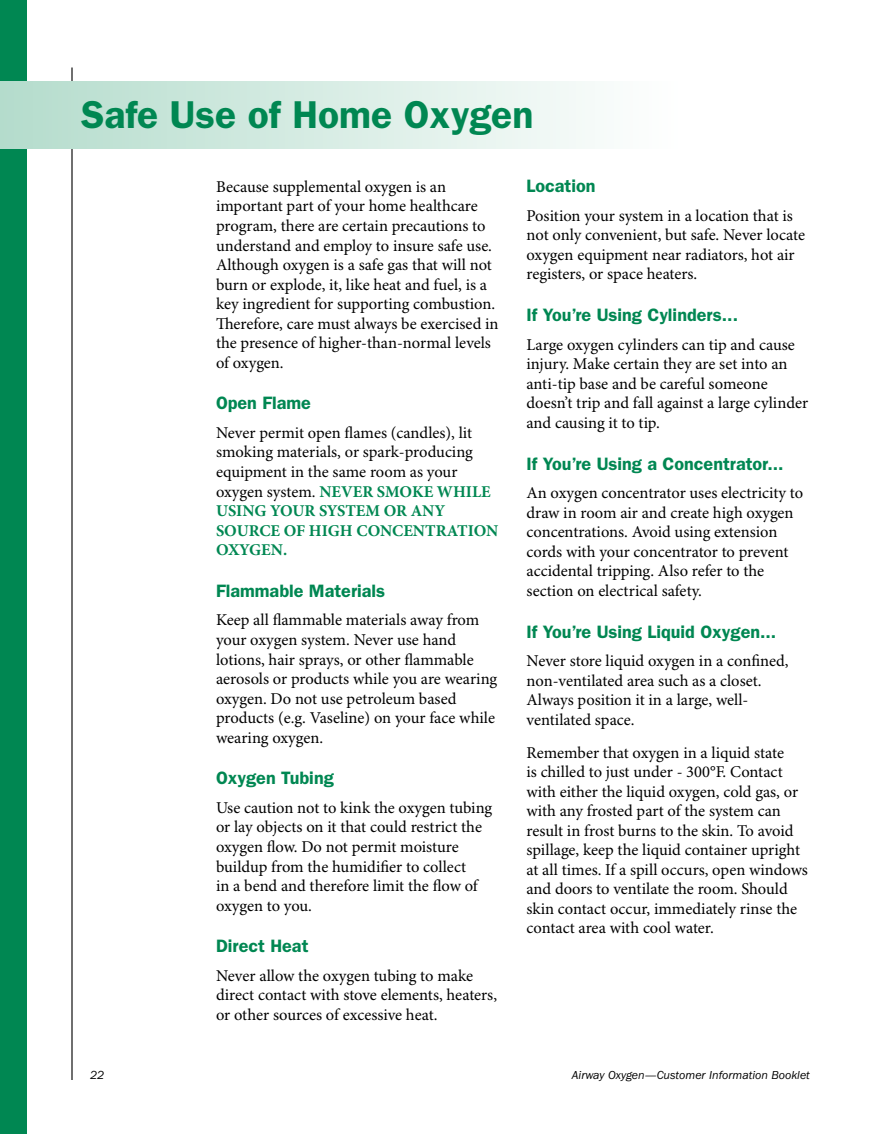
<style>
.page{position:relative;width:891px;height:1134px;background:#fff}
.page>*{position:absolute;margin:0;border:0;box-sizing:border-box;transform-origin:0 0}
.t1{font:600 39px "ITC Franklin Gothic Std";color:#008752}
.t2{font:600 18px "ITC Franklin Gothic Std";color:#008752}
.t3{font:16.5px/19.5px "Minion Pro";color:#000}
.t4{font:italic 12px "ITC Franklin Gothic Std";color:#000}
.s1{font-weight:700;color:#008752}
</style>
<div class="page">
<hr style="left:71px;top:68px;width:2px;height:1012px;background:#000">
<div style="left:0;top:0;width:27px;height:1134px;background:#008752"></div>
<div style="left:0;top:81px;width:796px;height:67px;background:linear-gradient(to right,#b6ddcd,#fff)"></div>
<h1 class="t1" style="left:81px;top:92px;width:454px">Safe Use of Home Oxygen</h1>
<p class="t3" style="left:216px;top:178px;width:284px">Because supplemental oxygen is an important part of your home healthcare program, there are certain precautions to understand and employ to insure safe use.<br>Although oxygen is a safe gas that will not burn or explode, it, like heat and fuel, is a key ingredient for supporting combustion.<br>Therefore, care must always be exercised in the presence of higher-than-normal levels of oxygen.</p>
<p class="t2" style="left:216px;top:393px;width:97px">Open Flame</p>
<p class="t3" style="left:216px;top:424px;width:284px">Never permit open flames (candles), lit smoking materials, or spark-producing equipment in the same room as your oxygen system. <span class="s1">NEVER SMOKE WHILE<br>USING YOUR SYSTEM OR ANY<br>SOURCE OF HIGH CONCENTRATION<br>OXYGEN.</span></p>
<p class="t2" style="left:216px;top:580px;width:171px">Flammable Materials</p>
<p class="t3" style="left:216px;top:611px;width:283px">Keep all flammable materials away from your oxygen system. Never use hand lotions, hair sprays, or other flammable aerosols or products while you are wearing oxygen. Do not use petroleum based products (e.g. Vaseline) on your face while wearing oxygen.</p>
<p class="t2" style="left:216px;top:768px;width:119px">Oxygen Tubing</p>
<p class="t3" style="left:216px;top:799px;width:278px">Use caution not to kink the oxygen tubing or lay objects on it that could restrict the oxygen flow. Do not permit moisture buildup from the humidifier to collect<br>in a bend and therefore limit the flow of oxygen to you.</p>
<p class="t2" style="left:216px;top:936px;width:94px">Direct Heat</p>
<p class="t3" style="left:216px;top:967px;width:283px">Never allow the oxygen tubing to make direct contact with stove elements, heaters, or other sources of excessive heat.</p>
<p class="t2" style="left:526px;top:176px;width:71px">Location</p>
<p class="t3" style="left:526px;top:207px;width:280px">Position your system in a location that is not only convenient, but safe. Never locate oxygen equipment near radiators, hot air registers, or space heaters.</p>
<p class="t2" style="left:526px;top:305px;width:213px">If You’re Using Cylinders...</p>
<p class="t3" style="left:526px;top:336px;width:283px">Large oxygen cylinders can tip and cause injury. Make certain they are set into an anti-tip base and be careful someone doesn’t trip and fall against a large cylinder and causing it to tip.</p>
<p class="t2" style="left:526px;top:453px;width:259px">If You’re Using a Concentrator...</p>
<p class="t3" style="left:526px;top:484px;width:278px">An oxygen concentrator uses electricity to draw in room air and create high oxygen concentrations. Avoid using extension cords with your concentrator to prevent accidental tripping. Also refer to the section on electrical safety.</p>
<p class="t2" style="left:526px;top:621px;width:251px">If You’re Using Liquid Oxygen...</p>
<p class="t3" style="left:526px;top:652px;width:264px">Never store liquid oxygen in a confined, non-ventilated area such as a closet.<br>Always position it in a large, well&shy;ventilated space.</p>
<p class="t3" style="left:526px;top:744px;width:283px">Remember that oxygen in a liquid state<br>is chilled to just under - 300°F. Contact with either the liquid oxygen, cold gas, or with any frosted part of the system can result in frost burns to the skin. To avoid spillage, keep the liquid container upright at all times. If a spill occurs, open windows and doors to ventilate the room. Should skin contact occur, immediately rinse the contact area with cool water.</p>
<p class="t4" style="left:90px;top:1069px;width:16px">22</p>
<p class="t4" style="left:572px;top:1069px;width:240px">Airway Oxygen—Customer Information Booklet</p>
</div>
